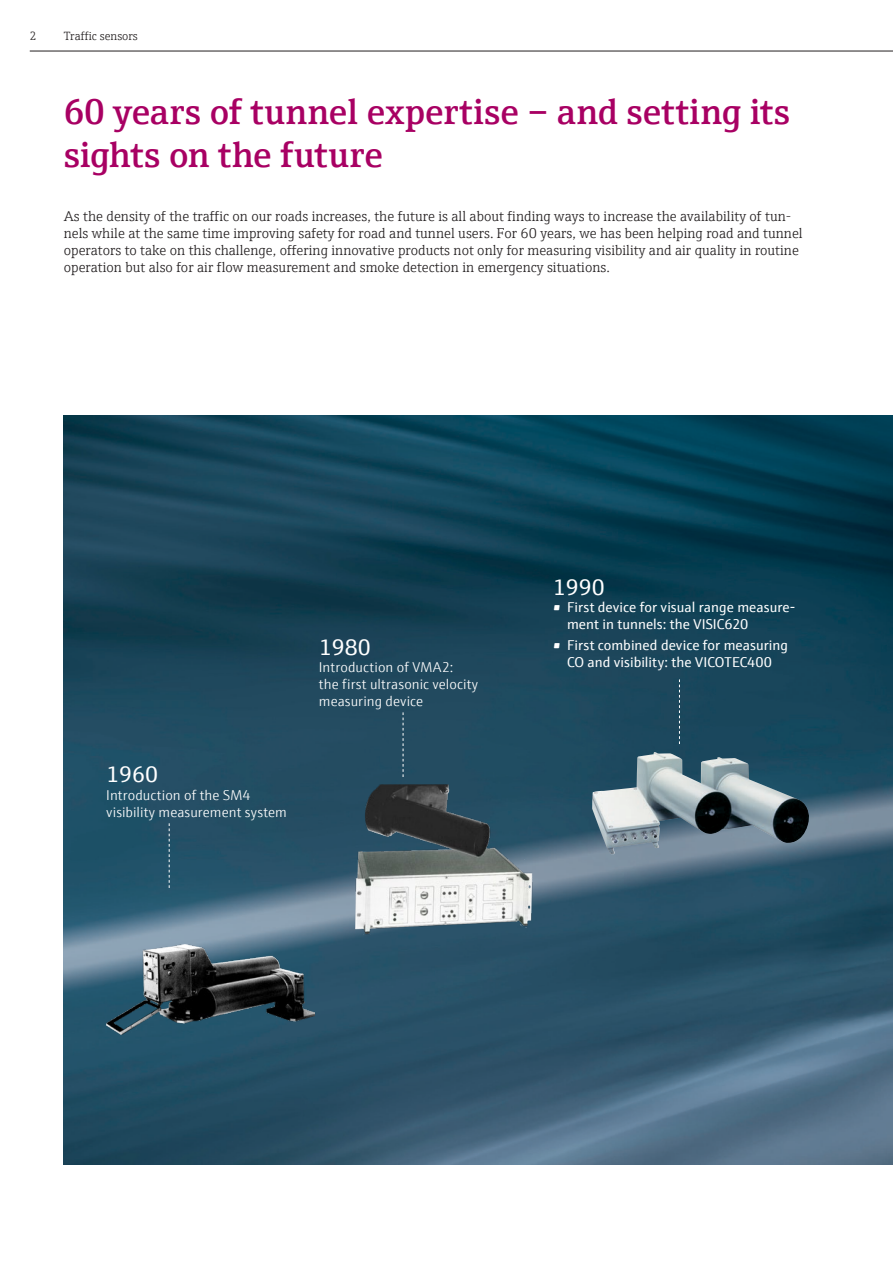
<style>
.page{position:relative;width:893px;height:1263px;background:#fff}
.page>*{position:absolute;margin:0;border:0;box-sizing:border-box;transform-origin:0 0}
.t1{font:600 36px/43.2px "E+H Serif";letter-spacing:.005em;color:#a80063}
.t2{font:22.5px "E+H Sans";color:#fff}
.t3{font:300 14.25px/17px "E+H Serif";color:#231f20}
.t4{font:14.25px/17.1px "E+H Sans";letter-spacing:.005em;color:#fff}
.t5{font:300 14.25px/17.1px "E+H Sans";letter-spacing:.005em;color:#fff}
.t6{font:300 12px "E+H Serif";color:#231f20}
</style>
<div class="page">
<hr style="left:30px;top:51px;width:863px;height:1px;background:#231f20">
<img style="left:64px;top:416px;width:829px;height:748px">
<svg style="left:169px;top:823px;width:1px;height:65px"></svg>
<svg style="left:403px;top:712px;width:1px;height:59px"></svg>
<svg style="left:679px;top:679px;width:1px;height:65px"></svg>
<img style="left:592px;top:752px;width:217px;height:102px">
<img style="left:106px;top:944px;width:208px;height:91px">
<img style="left:334px;top:771px;width:203px;height:173px">
<p class="t6" style="left:30px;top:27px;width:8px">2</p>
<p class="t6" style="left:64px;top:27px;width:76px">Traffic sensors</p>
<h1 class="t1" style="left:64px;top:87px;width:728px">60 years of tunnel expertise – and setting its sights on the future</h1>
<p class="t3" style="left:64px;top:207px;width:740px">As the density of the traffic on our roads increases, the future is all about finding ways to increase the availability of tun&shy;nels while at the same time improving safety for road and tunnel users. For 60 years, we has been helping road and tunnel operators to take on this challenge, offering innovative products not only for measuring visibility and air quality in routine operation but also for air flow measurement and smoke detection in emergency situations.</p>
<h2 class="t2" style="left:106px;top:758px;width:53px">1960</h2>
<p class="t5" style="left:106px;top:785px;width:182px">Introduction of the SM4 visibility measurement system</p>
<h2 class="t2" style="left:319px;top:630px;width:53px">1980</h2>
<p class="t5" style="left:319px;top:657px;width:161px">Introduction of VMA2:<br>the first ultrasonic velocity measuring device</p>
<h2 class="t2" style="left:553px;top:570px;width:53px">1990</h2>
<p class="t4" style="left:567px;top:597px;width:230px;text-indent:-14px">• First device for visual range measure&shy;ment in tunnels: the VISIC620</p>
<p class="t4" style="left:553px;top:636px;width:237px;text-align:center">• First combined device for measuring<br>CO and visibility: the VICOTEC400</p>
</div>
